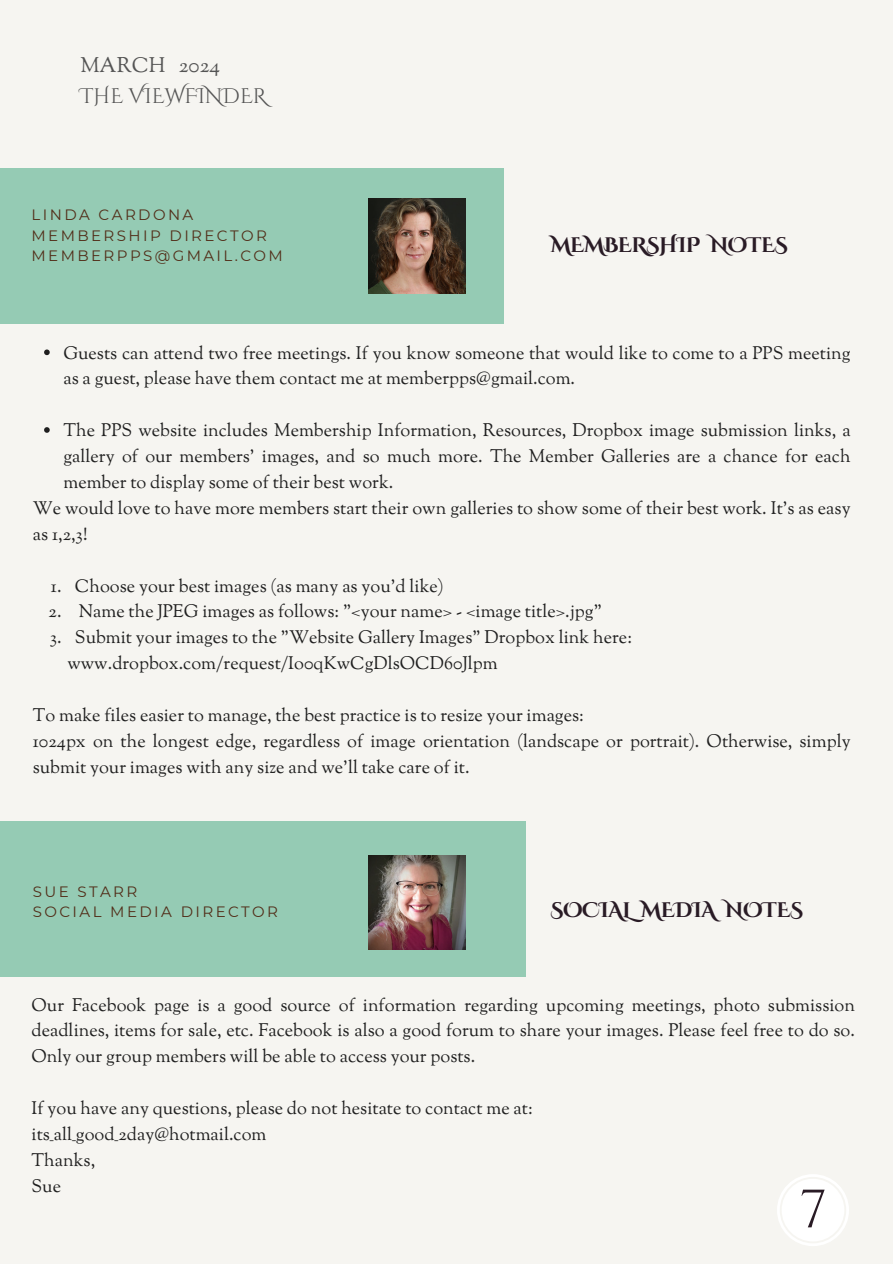
<style>
.page{position:relative;width:893px;height:1264px;background:#fff}
.page>*{position:absolute;margin:0;border:0;box-sizing:border-box;transform-origin:0 0}
.t1{font:54px "Cinzel Decorative";color:#291b25}
.t2{font:700 21px "Cinzel Decorative";letter-spacing:-.02em;color:#291b25}
.t3{font:21px "Cinzel Decorative";color:#545454}
.t4{font:21px "Sorts Mill Goudy";color:#545454}
.t5{font:18px/25.8px "Sorts Mill Goudy";color:#1f1f1f}
.t6{font:15px/20.2px "Montserrat";letter-spacing:.16em;color:#522e19}
</style>
<div class="page">
<div style="left:0;top:0;width:892px;height:1263px;background:#f6f5f1"></div>
<div style="left:0;top:168px;width:503px;height:155px;background:#95cbb4"></div>
<img style="left:368px;top:199px;width:97px;height:94px">
<svg style="left:777px;top:1174px;width:72px;height:72px"></svg>
<div style="left:781px;top:1178px;width:63px;height:63px;background:#fff;border-radius:50%"></div>
<svg style="left:44px;top:349px;width:6px;height:6px"></svg>
<svg style="left:44px;top:427px;width:6px;height:6px"></svg>
<div style="left:0;top:821px;width:525px;height:156px;background:#95cbb4"></div>
<img style="left:368px;top:855px;width:97px;height:94px">
<p class="t4" style="left:80px;top:52px;width:141px">MARCH 2024</p>
<p class="t3" style="left:80px;top:82px;width:188px">THE VIEWFINDER</p>
<p class="t6" style="left:32px;top:205px;width:253px">LINDA CARDONA<br>MEMBERSHIP DIRECTOR<br>MEMBERPPS@GMAIL.COM</p>
<p class="t2" style="left:550px;top:231px;width:239px">MEMBERSHIP NOTES</p>
<p class="t5" style="left:63px;top:341px;width:788px">Guests can attend two free meetings. If you know someone that would like to come to a PPS meeting as a guest, please have them contact me at memberpps@gmail.com.</p>
<p class="t5" style="left:63px;top:419px;width:788px">The PPS website includes Membership Information, Resources, Dropbox image submission links, a</p>
<p class="t5" style="left:63px;top:445px;width:788px">gallery of our members' images, and so much more. The Member Galleries are a chance for each</p>
<p class="t5" style="left:63px;top:470px;width:331px">member to display some of their best work.</p>
<p class="t5" style="left:33px;top:496px;width:819px">We would love to have more members start their own galleries to show some of their best work. It's as easy</p>
<p class="t5" style="left:33px;top:522px;width:56px">as 1,2,3!</p>
<p class="t5" style="left:51px;top:574px;width:394px">1. Choose your best images (as many as you'd like)</p>
<p class="t5" style="left:49px;top:600px;width:554px">2. Name the JPEG images as follows: "&lt;your name&gt; - &lt;image title&gt;.jpg"</p>
<p class="t5" style="left:67px;top:626px;width:566px;text-indent:-18px">3. Submit your images to the "Website Gallery Images" Dropbox link here: www.dropbox.com/request/Io0qKwCgDlsOCD60Jlpm</p>
<p class="t5" style="left:33px;top:703px;width:819px">To make files easier to manage, the best practice is to resize your images:<br>1024px on the longest edge, regardless of image orientation (landscape or portrait). Otherwise, simply submit your images with any size and we'll take care of it.</p>
<p class="t6" style="left:33px;top:881px;width:247px">SUE STARR<br>SOCIAL MEDIA DIRECTOR</p>
<p class="t2" style="left:550px;top:896px;width:254px">SOCIALMEDIA NOTES</p>
<p class="t5" style="left:32px;top:993px;width:824px;text-align:justify">Our Facebook page is a good source of information regarding upcoming meetings, photo submission deadlines, items for sale, etc. Facebook is also a good forum to share your images. Please feel free to do so.<br>Only our group members will be able to access your posts.</p>
<p class="t5" style="left:32px;top:1096px;width:502px">If you have any questions, please do not hesitate to contact me at: its_all_good_2day@hotmail.com<br>Thanks,<br>Sue</p>
<h1 class="t1" style="left:799px;top:1169px;width:29px">7</h1>
</div>
